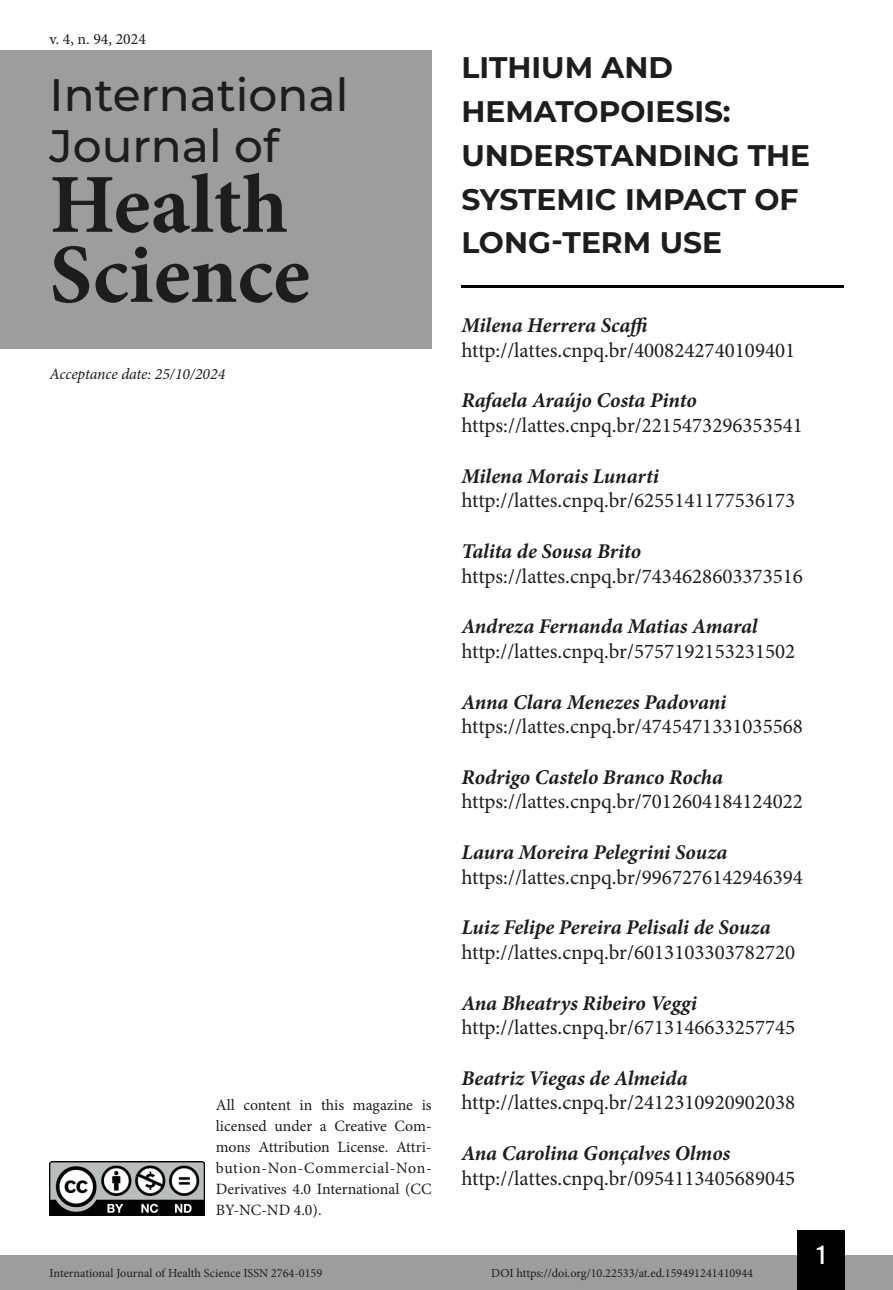
<style>
.page{position:relative;width:893px;height:1290px;background:#fff}
.page>*{position:absolute;margin:0;border:0;box-sizing:border-box;transform-origin:0 0}
.t1{font:700 84px/70px "Minion Pro";color:#1d1d1b}
.t2{font:500 45.5px/50.8px "Montserrat";color:#1d1d1b}
.Título_Artigo{font:700 29.75px/43.8px "Montserrat";color:#1d1d1b}
.t3{font:26.25px "Bebas Kai";color:#fff}
.Infos_autor{font:21px "Minion Pro";color:#1d1d1b}
.Autor{font:italic 700 21px "Minion Pro";letter-spacing:-.005em;color:#1d1d1b}
.t4{font:15.75px/21px "Minion Pro";color:#1d1d1b;text-align:justify}
.v__n___Ano{font:italic 15.75px "Minion Pro";letter-spacing:-.005em;color:#1d1d1b}
.t5{font:12.25px "Minion Pro";color:#1d1d1b}
</style>
<div class="page">
<div style="left:0;top:1255px;width:893px;height:35px;background:#9d9d9d"></div>
<div style="left:797px;top:1230px;width:48px;height:60px;background:#000"></div>
<img style="left:50px;top:1161px;width:154px;height:54px">
<div style="left:0;top:50px;width:432px;height:298px;background:#9d9d9d"></div>
<hr style="left:461px;top:285px;width:382px;height:3px;background:#000">
<p class="t4" style="left:50px;top:28px;width:98px">v. 4, n. 94, 2024</p>
<h2 class="t2" style="left:50px;top:68px;width:300px">International<br>Journal of</h2>
<h1 class="t1" style="left:50px;top:169px;width:262px">Health<br>Science</h1>
<p class="v__n___Ano" style="left:50px;top:363px;width:177px">Acceptance date: 25/10/2024</p>
<p class="t4" style="left:216px;top:1095px;width:217px">All content in this magazine is licensed under a Creative Com&shy;mons Attribution License. Attri&shy;bution-Non-Commercial-Non-Derivatives 4.0 International (CC BY-NC-ND 4.0).</p>
<p class="Título_Artigo" style="left:461px;top:44px;width:350px">LITHIUM AND<br>HEMATOPOIESIS:<br>UNDERSTANDING THE<br>SYSTEMIC IMPACT OF<br>LONG-TERM USE</p>
<p class="Autor" style="left:461px;top:310px;width:190px">Milena Herrera Scaffi</p>
<p class="Infos_autor" style="left:461px;top:336px;width:335px">http://lattes.cnpq.br/4008242740109401</p>
<p class="Autor" style="left:461px;top:386px;width:237px">Rafaela Araújo Costa Pinto</p>
<p class="Infos_autor" style="left:461px;top:411px;width:343px">https://lattes.cnpq.br/2215473296353541</p>
<p class="Autor" style="left:461px;top:461px;width:199px">Milena Morais Lunarti</p>
<p class="Infos_autor" style="left:461px;top:486px;width:335px">http://lattes.cnpq.br/6255141177536173</p>
<p class="Autor" style="left:461px;top:536px;width:181px">Talita de Sousa Brito</p>
<p class="Infos_autor" style="left:461px;top:562px;width:343px">https://lattes.cnpq.br/7434628603373516</p>
<p class="Autor" style="left:461px;top:611px;width:298px">Andreza Fernanda Matias Amaral</p>
<p class="Infos_autor" style="left:461px;top:637px;width:335px">http://lattes.cnpq.br/5757192153231502</p>
<p class="Autor" style="left:461px;top:687px;width:266px">Anna Clara Menezes Padovani</p>
<p class="Infos_autor" style="left:461px;top:712px;width:343px">https://lattes.cnpq.br/4745471331035568</p>
<p class="Autor" style="left:461px;top:762px;width:263px">Rodrigo Castelo Branco Rocha</p>
<p class="Infos_autor" style="left:461px;top:787px;width:343px">https://lattes.cnpq.br/7012604184124022</p>
<p class="Autor" style="left:461px;top:837px;width:267px">Laura Moreira Pelegrini Souza</p>
<p class="Infos_autor" style="left:461px;top:863px;width:343px">https://lattes.cnpq.br/9967276142946394</p>
<p class="Autor" style="left:461px;top:912px;width:311px">Luiz Felipe Pereira Pelisali de Souza</p>
<p class="Infos_autor" style="left:461px;top:938px;width:335px">http://lattes.cnpq.br/6013103303782720</p>
<p class="Autor" style="left:461px;top:988px;width:237px">Ana Bheatrys Ribeiro Veggi</p>
<p class="Infos_autor" style="left:461px;top:1013px;width:335px">http://lattes.cnpq.br/6713146633257745</p>
<p class="Autor" style="left:461px;top:1063px;width:228px">Beatriz Viegas de Almeida</p>
<p class="Infos_autor" style="left:461px;top:1088px;width:335px">http://lattes.cnpq.br/2412310920902038</p>
<p class="Autor" style="left:461px;top:1138px;width:270px">Ana Carolina Gonçalves Olmos</p>
<p class="Infos_autor" style="left:461px;top:1164px;width:335px">http://lattes.cnpq.br/0954113405689045</p>
<p class="t5" style="left:50px;top:1265px;width:274px">International Journal of Health Science ISSN 2764-0159</p>
<p class="t5" style="left:491px;top:1265px;width:263px">DOI https://doi.org/10.22533/at.ed.159491241410944</p>
<p class="t3" style="left:817px;top:1241px;width:10px">1</p>
</div>
